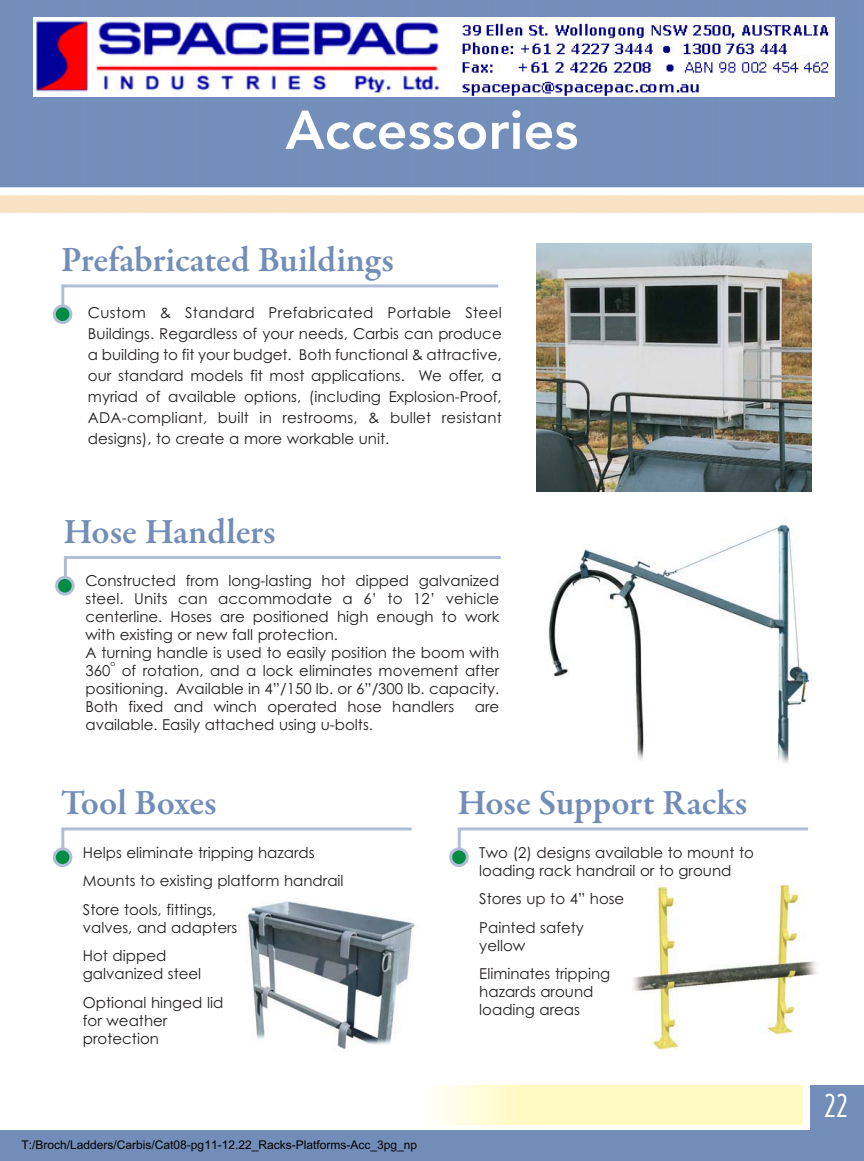
<style>
.page{position:relative;width:864px;height:1161px;background:#fff}
.page>*{position:absolute;margin:0;border:0;box-sizing:border-box;transform-origin:0 0}
.t1{font:800 54px "Avenir";color:#fff}
.t2{font:600 36px "Garamond Premr Pro";color:#728db8}
.t3{font:30px "Arquitectura";color:#fff}
.t4{font:15px/18px "Century Gothic";color:#231f20}
.t5{font:12px "Arial";color:#000}
.t6{font:7.5px "Century Gothic";color:#231f20}
</style>
<div class="page">
<div style="left:0;top:1131px;width:864px;height:30px;background:#728db8"></div>
<hr style="left:64px;top:556px;width:437px;height:3px;background:#b1bdd6">
<hr style="left:64px;top:557px;width:3px;height:30px;background:#b1bdd6">
<svg style="left:55px;top:576px;width:20px;height:20px"></svg>
<img style="left:548px;top:523px;width:263px;height:241px">
<hr style="left:61px;top:284px;width:437px;height:3px;background:#b1bdd6">
<hr style="left:61px;top:285px;width:3px;height:31px;background:#b1bdd6">
<svg style="left:53px;top:304px;width:19px;height:20px"></svg>
<img style="left:536px;top:243px;width:275px;height:248px">
<hr style="left:61px;top:827px;width:351px;height:3px;background:#b1bdd6">
<hr style="left:61px;top:828px;width:3px;height:31px;background:#b1bdd6">
<svg style="left:53px;top:847px;width:19px;height:20px"></svg>
<img style="left:246px;top:901px;width:169px;height:149px">
<div style="left:810px;top:1085px;width:54px;height:76px;background:#728db8"></div>
<div style="left:514px;top:1085px;width:289px;height:40px;background:#fffac2"></div>
<hr style="left:428px;top:1085px;width:1px;height:40px;background:#fffffb">
<hr style="left:429px;top:1085px;width:1px;height:40px;background:#fffffa">
<hr style="left:430px;top:1085px;width:1px;height:40px;background:#fffef9">
<hr style="left:432px;top:1085px;width:1px;height:40px;background:#fffef8">
<hr style="left:433px;top:1085px;width:1px;height:40px;background:#fffef7">
<hr style="left:434px;top:1085px;width:1px;height:40px;background:#fffef6">
<hr style="left:435px;top:1085px;width:1px;height:40px;background:#fffef5">
<hr style="left:436px;top:1085px;width:1px;height:40px;background:#fffef4">
<hr style="left:437px;top:1085px;width:1px;height:40px;background:#fffef4">
<hr style="left:439px;top:1085px;width:1px;height:40px;background:#fffef3">
<hr style="left:440px;top:1085px;width:1px;height:40px;background:#fffef2">
<hr style="left:441px;top:1085px;width:1px;height:40px;background:#fffef1">
<hr style="left:442px;top:1085px;width:1px;height:40px;background:#fffef1">
<hr style="left:443px;top:1085px;width:1px;height:40px;background:#fffef0">
<hr style="left:444px;top:1085px;width:2px;height:40px;background:#fffeef">
<hr style="left:446px;top:1085px;width:1px;height:40px;background:#fffeee">
<hr style="left:447px;top:1085px;width:1px;height:40px;background:#fffeee">
<hr style="left:448px;top:1085px;width:1px;height:40px;background:#fffded">
<hr style="left:449px;top:1085px;width:1px;height:40px;background:#fffdec">
<hr style="left:450px;top:1085px;width:1px;height:40px;background:#fffdeb">
<hr style="left:452px;top:1085px;width:1px;height:40px;background:#fffdeb">
<hr style="left:453px;top:1085px;width:1px;height:40px;background:#fffdea">
<hr style="left:454px;top:1085px;width:1px;height:40px;background:#fffde9">
<hr style="left:455px;top:1085px;width:1px;height:40px;background:#fffde8">
<hr style="left:456px;top:1085px;width:1px;height:40px;background:#fffde7">
<hr style="left:457px;top:1085px;width:1px;height:40px;background:#fffde7">
<hr style="left:459px;top:1085px;width:1px;height:40px;background:#fffde6">
<hr style="left:460px;top:1085px;width:1px;height:40px;background:#fffde5">
<hr style="left:461px;top:1085px;width:1px;height:40px;background:#fffde4">
<hr style="left:462px;top:1085px;width:1px;height:40px;background:#fffde4">
<hr style="left:463px;top:1085px;width:1px;height:40px;background:#fffde3">
<hr style="left:464px;top:1085px;width:1px;height:40px;background:#fffde2">
<hr style="left:466px;top:1085px;width:1px;height:40px;background:#fffde1">
<hr style="left:467px;top:1085px;width:1px;height:40px;background:#fffce1">
<hr style="left:468px;top:1085px;width:1px;height:40px;background:#fffce0">
<hr style="left:469px;top:1085px;width:1px;height:40px;background:#fffcdf">
<hr style="left:470px;top:1085px;width:1px;height:40px;background:#fffcde">
<hr style="left:471px;top:1085px;width:1px;height:40px;background:#fffcde">
<hr style="left:473px;top:1085px;width:1px;height:40px;background:#fffcdd">
<hr style="left:474px;top:1085px;width:1px;height:40px;background:#fffcdc">
<hr style="left:475px;top:1085px;width:1px;height:40px;background:#fffcdb">
<hr style="left:476px;top:1085px;width:1px;height:40px;background:#fffcdb">
<hr style="left:477px;top:1085px;width:1px;height:40px;background:#fffcda">
<hr style="left:478px;top:1085px;width:2px;height:40px;background:#fffcd9">
<hr style="left:480px;top:1085px;width:1px;height:40px;background:#fffcd8">
<hr style="left:481px;top:1085px;width:1px;height:40px;background:#fffcd8">
<hr style="left:482px;top:1085px;width:1px;height:40px;background:#fffcd7">
<hr style="left:483px;top:1085px;width:1px;height:40px;background:#fffcd6">
<hr style="left:484px;top:1085px;width:1px;height:40px;background:#fffcd5">
<hr style="left:486px;top:1085px;width:1px;height:40px;background:#fffcd5">
<hr style="left:487px;top:1085px;width:1px;height:40px;background:#fffbd4">
<hr style="left:488px;top:1085px;width:1px;height:40px;background:#fffbd3">
<hr style="left:489px;top:1085px;width:1px;height:40px;background:#fffbd2">
<hr style="left:490px;top:1085px;width:1px;height:40px;background:#fffbd2">
<hr style="left:491px;top:1085px;width:1px;height:40px;background:#fffbd1">
<hr style="left:493px;top:1085px;width:1px;height:40px;background:#fffbd0">
<hr style="left:494px;top:1085px;width:1px;height:40px;background:#fffbcf">
<hr style="left:495px;top:1085px;width:1px;height:40px;background:#fffbcf">
<hr style="left:496px;top:1085px;width:1px;height:40px;background:#fffbce">
<hr style="left:497px;top:1085px;width:1px;height:40px;background:#fffbcd">
<hr style="left:498px;top:1085px;width:1px;height:40px;background:#fffbcc">
<hr style="left:500px;top:1085px;width:1px;height:40px;background:#fffbcc">
<hr style="left:501px;top:1085px;width:1px;height:40px;background:#fffbcb">
<hr style="left:502px;top:1085px;width:1px;height:40px;background:#fffbca">
<hr style="left:503px;top:1085px;width:1px;height:40px;background:#fffbc9">
<hr style="left:504px;top:1085px;width:1px;height:40px;background:#fffbc9">
<hr style="left:505px;top:1085px;width:2px;height:40px;background:#fffbc8">
<hr style="left:507px;top:1085px;width:1px;height:40px;background:#fffac7">
<hr style="left:508px;top:1085px;width:1px;height:40px;background:#fffac6">
<hr style="left:509px;top:1085px;width:1px;height:40px;background:#fffac5">
<hr style="left:510px;top:1085px;width:1px;height:40px;background:#fffac5">
<hr style="left:511px;top:1085px;width:1px;height:40px;background:#fffac4">
<hr style="left:513px;top:1085px;width:1px;height:40px;background:#fffac3">
<hr style="left:458px;top:827px;width:350px;height:3px;background:#b1bdd6">
<hr style="left:458px;top:828px;width:3px;height:31px;background:#b1bdd6">
<svg style="left:449px;top:847px;width:20px;height:20px"></svg>
<img style="left:633px;top:885px;width:184px;height:165px">
<img style="left:34px;top:17px;width:797px;height:79px">
<h1 class="t1" style="left:286px;top:108px;width:294px">Accessories</h1>
<h2 class="t2" style="left:61px;top:245px;width:334px">Prefabricated Buildings</h2>
<p class="t4" style="left:88px;top:303px;width:415px;line-height:21px;text-align:justify">Custom &amp; Standard Prefabricated Portable Steel Buildings. Regardless of your needs, Carbis can produce a building to fit your budget. Both functional &amp; attractive, our standard models fit most applications. We offer, a myriad of available options, (including Explosion-Proof, ADA-compliant, built in restrooms, &amp; bullet resistant designs), to create a more workable unit.</p>
<h2 class="t2" style="left:64px;top:517px;width:214px">Hose Handlers</h2>
<p class="t4" style="left:85px;top:573px;width:415px">Constructed from long-lasting hot dipped galvanized steel. Units can accommodate a 6’ to 12’ vehicle centerline. Hoses are positioned high enough to work with existing or new fall protection.<br>A turning handle is used to easily position the boom with 360</p>
<p class="t6" style="left:110px;top:660px;width:6px">o</p>
<p class="t4" style="left:85px;top:663px;width:415px;text-align:justify;text-indent:36px">of rotation, and a lock eliminates movement after positioning. Available in 4”/150 lb. or 6”/300 lb. capacity.<br>Both fixed and winch operated hose handlers</p>
<p class="t4" style="left:475px;top:699px;width:26px">are</p>
<p class="t4" style="left:85px;top:717px;width:289px">available. Easily attached using u-bolts.</p>
<h2 class="t2" style="left:61px;top:788px;width:157px">Tool Boxes</h2>
<p class="t4" style="left:83px;top:840px;width:262px;line-height:28.5px">Helps eliminate tripping hazards<br>Mounts to existing platform handrail<br>Store tools, fittings,</p>
<p class="t4" style="left:83px;top:915px;width:156px;line-height:28.5px">valves, and adapters<br>Hot dipped</p>
<p class="t4" style="left:83px;top:961px;width:142px;line-height:28.5px">galvanized steel<br>Optional hinged lid</p>
<p class="t4" style="left:83px;top:1013px;width:86px">for weather protection</p>
<p class="t5" style="left:22px;top:1140px;width:397px">T:/Broch/Ladders/Carbis/Cat08-pg11-12.22_Racks-Platforms-Acc_3pg_np</p>
<h2 class="t2" style="left:457px;top:788px;width:291px">Hose Support Racks</h2>
<p class="t4" style="left:479px;top:845px;width:276px">Two (2) designs available to mount to loading rack handrail or to ground</p>
<p class="t4" style="left:479px;top:886px;width:147px;line-height:28.5px">Stores up to 4” hose<br>Painted safety</p>
<p class="t4" style="left:479px;top:933px;width:133px;line-height:28.5px">yellow<br>Eliminates tripping</p>
<p class="t4" style="left:479px;top:984px;width:116px">hazards around loading areas</p>
<h3 class="t3" style="left:824px;top:1088px;width:25px">22</h3>
</div>
